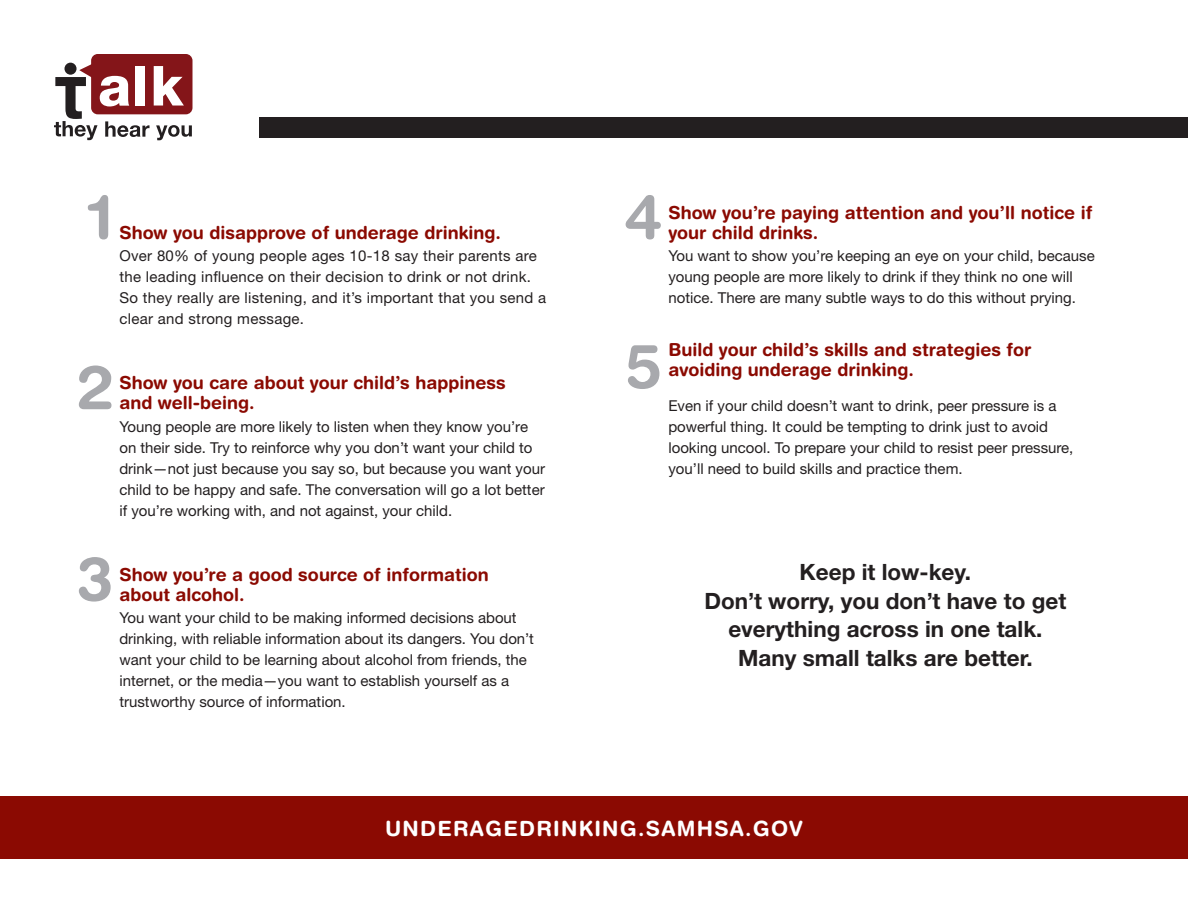
<style>
.page{position:relative;width:1188px;height:918px;background:#fff}
.page>*{position:absolute;margin:0;border:0;box-sizing:border-box;transform-origin:0 0}
.t1{font:700 61.5px "Helvetica Rounded LT Std";color:#a8a9ad}
.t2{font:700 22.5px/28.5px "Helvetica Neue LT Std";color:#231f20;text-align:center}
.t3{font:700 21px "Helvetica Rounded LT Std";letter-spacing:.06em;color:#fff}
.t4{font:700 18px/19.8px "Helvetica Rounded LT Std";color:#8b0a02}
.t5{font:15px/21px "Helvetica Neue LT Std";color:#231f20}
.t6{font:15px/21px "Helvetica Neue LT Std";letter-spacing:.02em;color:#231f20}
</style>
<div class="page">
<div style="left:91px;top:54px;width:102px;height:60px;background:#841519;border-radius:7px"></div>
<svg style="left:54px;top:63px;width:138px;height:77px"></svg>
<div style="left:0;top:796px;width:1188px;height:63px;background:#8b0a02"></div>
<div style="left:260px;top:118px;width:928px;height:20px;background:#231f20"></div>
<p class="t1" style="left:88px;top:179px;width:27px">1</p>
<p class="t4" style="left:119px;top:222px;width:383px">Show you disapprove of underage drinking.</p>
<p class="t6" style="left:119px;top:245px;width:428px">Over 80% of young people ages 10-18 say their parents are the leading influence on their decision to drink or not drink.<br>So they really are listening, and it’s important that you send a clear and strong message.</p>
<p class="t1" style="left:77px;top:350px;width:38px">2</p>
<p class="t4" style="left:119px;top:373px;width:388px">Show you care about your child’s happiness and well-being.</p>
<p class="t5" style="left:119px;top:416px;width:427px">Young people are more likely to listen when they know you’re on their side. Try to reinforce why you don’t want your child to drink—not just because you say so, but because you want your child to be happy and safe. The conversation will go a lot better if you’re working with, and not against, your child.</p>
<p class="t1" style="left:77px;top:542px;width:38px">3</p>
<p class="t4" style="left:119px;top:564px;width:371px">Show you’re a good source of information about alcohol.</p>
<p class="t5" style="left:119px;top:607px;width:416px">You want your child to be making informed decisions about drinking, with reliable information about its dangers. You don’t want your child to be learning about alcohol from friends, the internet, or the media—you want to establish yourself as a trustworthy source of information.</p>
<p class="t1" style="left:625px;top:179px;width:39px">4</p>
<p class="t4" style="left:668px;top:202px;width:425px">Show you’re paying attention and you’ll notice if your child drinks.</p>
<p class="t5" style="left:668px;top:245px;width:428px">You want to show you’re keeping an eye on your child, because young people are more likely to drink if they think no one will notice. There are many subtle ways to do this without prying.</p>
<p class="t1" style="left:626px;top:329px;width:38px">5</p>
<p class="t4" style="left:668px;top:340px;width:365px">Build your child’s skills and strategies for avoiding underage drinking.</p>
<p class="t5" style="left:668px;top:395px;width:407px">Even if your child doesn’t want to drink, peer pressure is a powerful thing. It could be tempting to drink just to avoid looking uncool. To prepare your child to resist peer pressure, you’ll need to build skills and practice them.</p>
<p class="t2" style="left:705px;top:558px;width:363px">Keep it low-key.<br>Don’t worry, you don’t have to get everything across in one talk.<br>Many small talks are better.</p>
<h3 class="t3" style="left:385px;top:815px;width:419px">UNDERAGEDRINKING.SAMHSA.GOV</h3>
</div>
